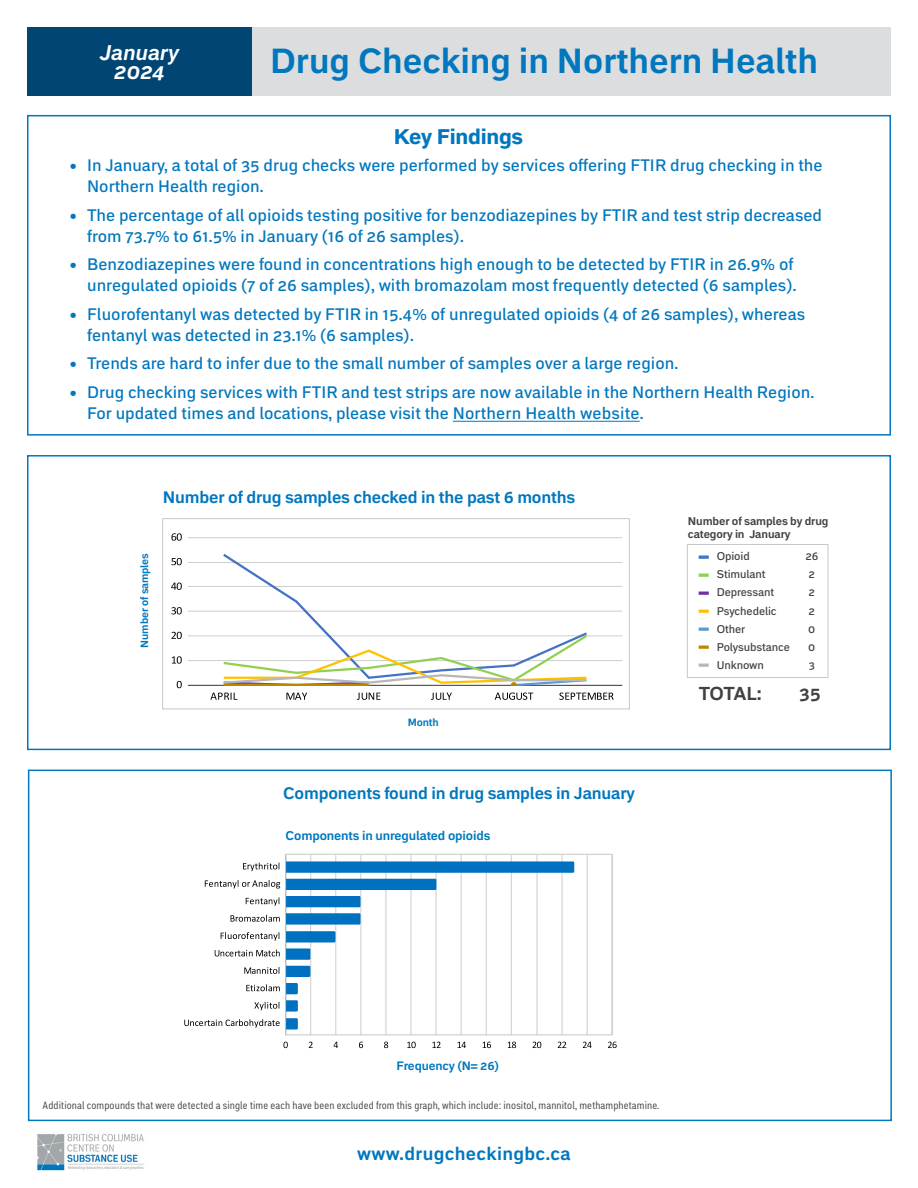
<style>
.page{position:relative;width:918px;height:1188px;background:#fff}
.page>*{position:absolute;margin:0;border:0;box-sizing:border-box;transform-origin:0 0}
.t1{font:700 34.5px "Embarcadero MVB Pro";color:#0077be}
.t2{font:700 expanded 21px "Embarcadero MVB Pro";letter-spacing:-.01em;color:#0077be}
.t3{font:italic 700 21px/19.5px "Embarcadero MVB Pro";color:#fff;text-align:center}
.t4{font:700 18.6px "Embarcadero MVB Pro";letter-spacing:-.035em;color:#414042}
.t5{font:700 18px "Embarcadero MVB Pro";letter-spacing:.02em;color:#0077be}
.t6{font:500 16.5px/21px "Embarcadero MVB Pro";color:#0077be}
.t7{font:700 16.5px "Embarcadero MVB Pro";letter-spacing:-.01em;color:#0077be}
.t8{font:700 12.45px "Embarcadero MVB Pro";letter-spacing:-.01em;color:#0077be}
.t9{font:700 12px "Embarcadero MVB Pro";letter-spacing:-.01em;color:#0077be}
.t10{font:500 11.1px/18.1px "Embarcadero MVB Pro";letter-spacing:-.01em;color:#414042}
.t11{font:700 11.1px/13px "Embarcadero MVB Pro";letter-spacing:-.01em;color:#414042}
.t12{font:condensed 10.5px "Embarcadero MVB Pro";letter-spacing:.01em;color:#414042}
.t13{font:700 10.5px "Embarcadero MVB Pro";letter-spacing:-.01em;color:#0077be}
</style>
<div class="page">
<hr style="left:453px;top:421px;width:187px;height:1px;background:#0077be">
<hr style="left:310px;top:855px;width:1px;height:180px;background:#ccc">
<hr style="left:335px;top:855px;width:1px;height:180px;background:#ccc">
<hr style="left:361px;top:855px;width:1px;height:180px;background:#ccc">
<hr style="left:386px;top:855px;width:1px;height:180px;background:#ccc">
<hr style="left:411px;top:855px;width:1px;height:180px;background:#ccc">
<hr style="left:436px;top:855px;width:1px;height:180px;background:#ccc">
<hr style="left:461px;top:855px;width:1px;height:180px;background:#ccc">
<hr style="left:486px;top:855px;width:1px;height:180px;background:#ccc">
<hr style="left:511px;top:855px;width:1px;height:180px;background:#ccc">
<hr style="left:537px;top:855px;width:1px;height:180px;background:#ccc">
<hr style="left:562px;top:855px;width:1px;height:180px;background:#ccc">
<hr style="left:587px;top:855px;width:1px;height:180px;background:#ccc">
<hr style="left:612px;top:855px;width:1px;height:180px;background:#ccc">
<svg style="left:287px;top:1000px;width:11px;height:12px"></svg>
<svg style="left:287px;top:966px;width:23px;height:11px"></svg>
<svg style="left:287px;top:931px;width:48px;height:11px"></svg>
<svg style="left:287px;top:896px;width:74px;height:11px"></svg>
<svg style="left:287px;top:861px;width:287px;height:12px;background:#0e78c3"></svg>
<svg style="left:184px;top:1018px;width:114px;height:12px"></svg>
<svg style="left:254px;top:1002px;width:25px;height:8px"></svg>
<svg style="left:246px;top:983px;width:52px;height:11px"></svg>
<svg style="left:244px;top:967px;width:35px;height:7px"></svg>
<svg style="left:215px;top:948px;width:95px;height:12px"></svg>
<svg style="left:221px;top:932px;width:58px;height:9px"></svg>
<svg style="left:231px;top:913px;width:130px;height:12px"></svg>
<svg style="left:246px;top:897px;width:33px;height:9px"></svg>
<svg style="left:205px;top:879px;width:231px;height:11px"></svg>
<svg style="left:243px;top:863px;width:36px;height:8px"></svg>
<svg style="left:283px;top:1042px;width:5px;height:6px"></svg>
<svg style="left:309px;top:1042px;width:4px;height:6px"></svg>
<svg style="left:334px;top:1042px;width:4px;height:6px"></svg>
<svg style="left:359px;top:1042px;width:4px;height:6px"></svg>
<svg style="left:384px;top:1042px;width:4px;height:6px"></svg>
<svg style="left:407px;top:1042px;width:9px;height:6px"></svg>
<svg style="left:432px;top:1042px;width:9px;height:6px"></svg>
<svg style="left:458px;top:1042px;width:8px;height:6px"></svg>
<svg style="left:483px;top:1042px;width:8px;height:6px"></svg>
<svg style="left:508px;top:1042px;width:8px;height:6px"></svg>
<svg style="left:533px;top:1042px;width:8px;height:6px"></svg>
<svg style="left:558px;top:1042px;width:8px;height:6px"></svg>
<svg style="left:583px;top:1042px;width:9px;height:6px"></svg>
<svg style="left:608px;top:1042px;width:9px;height:6px"></svg>
<div style="left:285px;top:854px;width:327px;height:181px;border:1px solid #c7c8ca"></div>
<hr style="left:188px;top:685px;width:434px;height:1px;background:#333">
<hr style="left:188px;top:660px;width:434px;height:1px;background:#ccc">
<hr style="left:188px;top:635px;width:434px;height:1px;background:#ccc">
<hr style="left:188px;top:611px;width:434px;height:1px;background:#ccc">
<hr style="left:188px;top:586px;width:434px;height:1px;background:#ccc">
<hr style="left:188px;top:562px;width:434px;height:1px;background:#ccc">
<hr style="left:188px;top:537px;width:434px;height:1px;background:#ccc">
<svg style="left:221px;top:554px;width:368px;height:79px"></svg>
<svg style="left:221px;top:633px;width:369px;height:52px"></svg>
<svg style="left:177px;top:681px;width:5px;height:7px"></svg>
<svg style="left:172px;top:656px;width:10px;height:8px"></svg>
<svg style="left:172px;top:632px;width:10px;height:7px"></svg>
<svg style="left:171px;top:607px;width:11px;height:7px"></svg>
<svg style="left:171px;top:583px;width:11px;height:7px"></svg>
<svg style="left:171px;top:558px;width:11px;height:7px"></svg>
<svg style="left:171px;top:533px;width:11px;height:8px"></svg>
<svg style="left:210px;top:693px;width:27px;height:7px"></svg>
<svg style="left:286px;top:693px;width:21px;height:7px"></svg>
<svg style="left:357px;top:693px;width:23px;height:7px"></svg>
<svg style="left:431px;top:693px;width:21px;height:7px"></svg>
<svg style="left:495px;top:693px;width:38px;height:7px"></svg>
<svg style="left:559px;top:693px;width:55px;height:7px"></svg>
<div style="left:162px;top:518px;width:468px;height:191px;border:1px solid #c7c8ca"></div>
<svg style="left:699px;top:555px;width:10px;height:4px"></svg>
<svg style="left:699px;top:574px;width:10px;height:3px"></svg>
<svg style="left:699px;top:592px;width:10px;height:3px"></svg>
<svg style="left:699px;top:610px;width:10px;height:3px"></svg>
<svg style="left:699px;top:628px;width:10px;height:3px"></svg>
<svg style="left:699px;top:646px;width:10px;height:3px"></svg>
<svg style="left:699px;top:664px;width:10px;height:3px"></svg>
<div style="left:687px;top:544px;width:141px;height:134px;border:1px solid #c7c8ca"></div>
<div style="left:233px;top:27px;width:658px;height:69px;background:#dcddde"></div>
<div style="left:27px;top:27px;width:225px;height:69px;background:#004574"></div>
<img style="left:37px;top:1134px;width:107px;height:37px">
<div style="left:27px;top:115px;width:864px;height:321px;border:2px solid #0077be"></div>
<div style="left:27px;top:455px;width:864px;height:295px;border:2px solid #0077be"></div>
<div style="left:28px;top:770px;width:864px;height:351px;border:2px solid #0077be"></div>
<p class="t3" style="left:100px;top:42px;width:81px">January<br>2024</p>
<h1 class="t1" style="left:270px;top:36px;width:549px">Drug Checking in Northern Health</h1>
<p class="t2" style="left:394px;top:122px;width:131px">Key Findings</p>
<p class="t6" style="left:87px;top:154px;width:737px;text-indent:-18px">• In January, a total of 35 drug checks were performed by services offering FTIR drug checking in the<br>Northern Health region.</p>
<p class="t6" style="left:87px;top:204px;width:737px;text-indent:-18px">• The percentage of all opioids testing positive for benzodiazepines by FTIR and test strip decreased from 73.7% to 61.5% in January (16 of 26 samples).</p>
<p class="t6" style="left:69px;top:253px;width:729px;text-align:right">• Benzodiazepines were found in concentrations high enough to be detected by FTIR in 26.9% of unregulated opioids (7 of 26 samples), with bromazolam most frequently detected (6 samples).</p>
<p class="t6" style="left:87px;top:303px;width:720px;text-indent:-18px">• Fluorofentanyl was detected by FTIR in 15.4% of unregulated opioids (4 of 26 samples), whereas fentanyl was detected in 23.1% (6 samples).</p>
<p class="t6" style="left:69px;top:352px;width:610px">• Trends are hard to infer due to the small number of samples over a large region.</p>
<p class="t6" style="left:87px;top:381px;width:729px;text-indent:-18px">• Drug checking services with FTIR and test strips are now available in the Northern Health Region.<br>For updated times and locations, please visit the Northern Health website.</p>
<p class="t7" style="left:163px;top:485px;width:414px">Number of drug samples checked in the past 6 months</p>
<p class="t13" style="left:137px;top:648px;width:96px;rotate:-90deg">Number of samples</p>
<p class="t13" style="left:408px;top:715px;width:33px">Month</p>
<p class="t7" style="left:283px;top:782px;width:353px">Components found in drug samples in January</p>
<p class="t8" style="left:286px;top:827px;width:206px">Components in unregulated opioids</p>
<p class="t11" style="left:688px;top:515px;width:142px">Number of samples by drug category in January</p>
<p class="t10" style="left:717px;top:547px;width:75px">Opioid<br>Stimulant<br>Depressant<br>Psychedelic<br>Other<br>Polysubstance<br>Unknown</p>
<p class="t4" style="left:699px;top:681px;width:65px">TOTAL:</p>
<p class="t4" style="left:799px;top:681px;width:23px">35</p>
<p class="t10" style="left:805px;top:547px;width:15px">26<br>2<br>2<br>2<br>0<br>0<br>3</p>
<p class="t9" style="left:397px;top:1057px;width:104px">Frequency (N= 26)</p>
<p class="t12" style="left:43px;top:1098px;width:618px">Additional compounds that were detected a single time each have been excluded from this graph, which include: inositol, mannitol, methamphetamine.</p>
<p class="t5" style="left:357px;top:1141px;width:215px">www.drugcheckingbc.ca</p>
</div>
